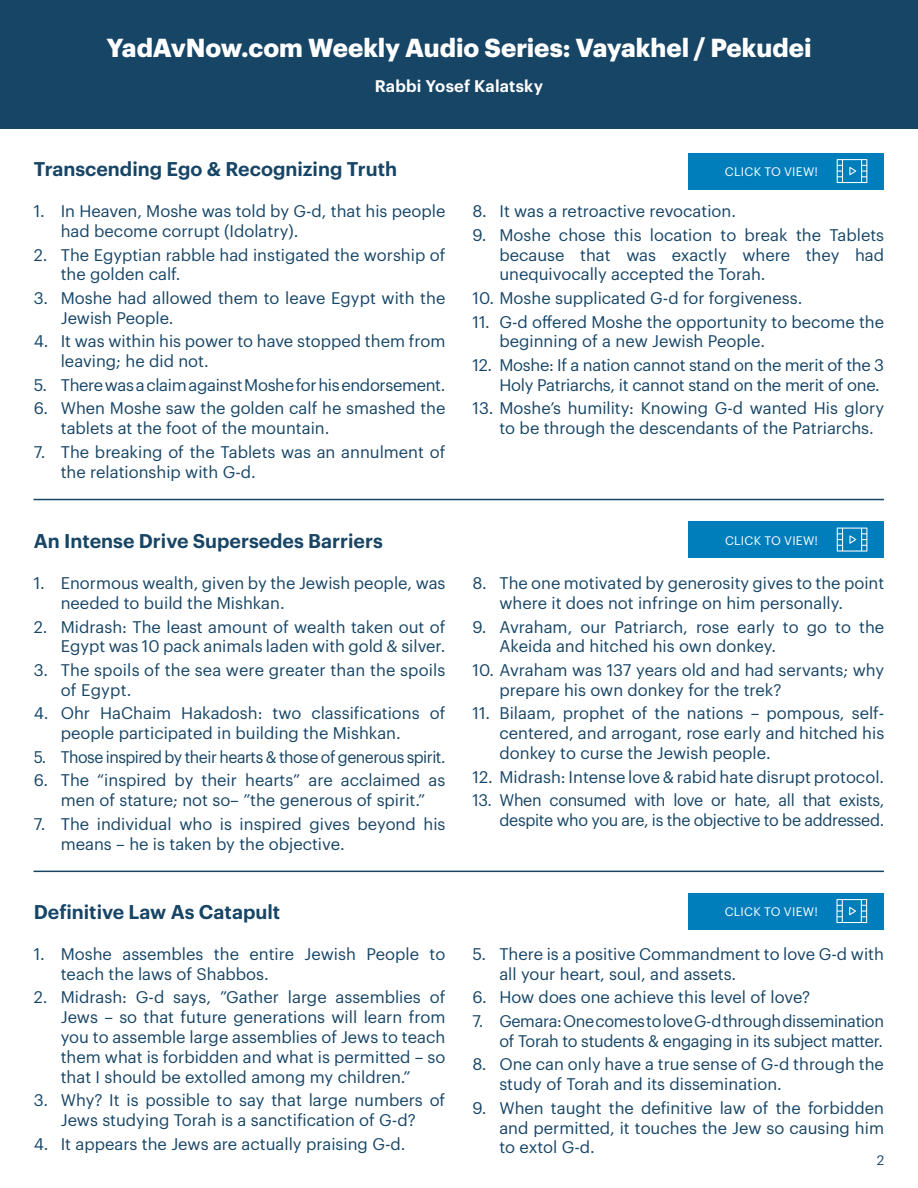
<style>
.page{position:relative;width:918px;height:1188px;background:#fff}
.page>*{position:absolute;margin:0;border:0;box-sizing:border-box;transform-origin:0 0}
.t1{font:700 25.5px "Graphik";letter-spacing:-.005em;color:#fff}
.t2{font:600 19.5px "Graphik";color:#174566}
.t3{font:16.5px/19.8px "Graphik";color:#174566}
.t4{font:16.5px/19.8px "Graphik";letter-spacing:-.02em;color:#174566;text-align:right}
.t5{font:16.5px "Graphik";letter-spacing:-.03em;color:#174566;scale:.96 1}
.t6{font:600 16.5px "Graphik";letter-spacing:.01em;color:#fff}
.t7{font:13.5px "Graphik";color:#174566}
.t8{font:12.15px "Graphik";letter-spacing:.02em;color:#fff}
</style>
<div class="page">
<div style="left:689px;top:522px;width:195px;height:36px;background:#007ebc"></div>
<svg style="left:837px;top:528px;width:30px;height:24px"></svg>
<div style="left:689px;top:153px;width:195px;height:36px;background:#007ebc"></div>
<svg style="left:837px;top:159px;width:30px;height:24px"></svg>
<div style="left:688px;top:893px;width:196px;height:36px;background:#007ebc"></div>
<svg style="left:836px;top:899px;width:31px;height:24px"></svg>
<hr style="left:34px;top:499px;width:850px;height:1px;background:#174566">
<hr style="left:34px;top:871px;width:850px;height:1px;background:#174566">
<div style="left:0;top:0;width:918px;height:128px;background:#174566"></div>
<h1 class="t1" style="left:106px;top:28px;width:707px">YadAvNow.com Weekly Audio Series: Vayakhel / Pekudei</h1>
<p class="t6" style="left:375px;top:73px;width:170px">Rabbi Yosef Kalatsky</p>
<p class="t2" style="left:34px;top:154px;width:365px">Transcending Ego &amp; Recognizing Truth</p>
<p class="t8" style="left:725px;top:163px;width:95px">CLICK TO VIEW!</p>
<p class="t3" style="left:61px;top:200px;width:386px;text-indent:-27px">1. In Heaven, Moshe was told by G-d, that his people had become corrupt (Idolatry).</p>
<p class="t3" style="left:61px;top:243px;width:386px;text-indent:-27px">2. The Egyptian rabble had instigated the worship of the golden calf.</p>
<p class="t3" style="left:61px;top:287px;width:386px;text-indent:-27px">3. Moshe had allowed them to leave Egypt with the<br>Jewish People.</p>
<p class="t3" style="left:61px;top:330px;width:386px;text-indent:-27px">4. It was within his power to have stopped them from leaving; he did not.</p>
<p class="t4" style="left:34px;top:373px;width:413px">5. There was a claim against Moshe for his endorsement.</p>
<p class="t3" style="left:61px;top:397px;width:386px;text-indent:-27px">6. When Moshe saw the golden calf he smashed the tablets at the foot of the mountain.</p>
<p class="t3" style="left:61px;top:440px;width:386px;text-indent:-27px">7. The breaking of the Tablets was an annulment of the relationship with G-d.</p>
<p class="t3" style="left:472px;top:200px;width:265px">8. It was a retroactive revocation.</p>
<p class="t3" style="left:499px;top:224px;width:386px;text-align:justify;text-indent:-27px">9. Moshe chose this location to break the Tablets because that was exactly where they had unequivocally accepted the Torah.</p>
<p class="t3" style="left:472px;top:287px;width:331px">10. Moshe supplicated G-d for forgiveness.</p>
<p class="t3" style="left:499px;top:310px;width:386px;text-indent:-27px">11. G-d offered Moshe the opportunity to become the beginning of a new Jewish People.</p>
<p class="t4" style="left:472px;top:354px;width:413px">12. Moshe: If a nation cannot stand on the merit of the 3<br>Holy Patriarchs, it cannot stand on the merit of one.</p>
<p class="t3" style="left:499px;top:397px;width:386px;text-indent:-27px">13. Moshe’s humility: Knowing G-d wanted His glory to be through the descendants of the Patriarchs.</p>
<p class="t2" style="left:34px;top:526px;width:351px">An Intense Drive Supersedes Barriers</p>
<p class="t8" style="left:725px;top:531px;width:95px">CLICK TO VIEW!</p>
<p class="t3" style="left:61px;top:572px;width:386px;text-indent:-27px">1. Enormous wealth, given by the Jewish people, was needed to build the Mishkan.</p>
<p class="t3" style="left:34px;top:615px;width:413px;text-align:right">2. Midrash: The least amount of wealth taken out of<br>Egypt was 10 pack animals laden with gold &amp; silver.</p>
<p class="t3" style="left:61px;top:659px;width:386px;text-indent:-27px">3. The spoils of the sea were greater than the spoils of Egypt.</p>
<p class="t3" style="left:61px;top:702px;width:386px;text-indent:-27px">4. Ohr HaChaim Hakadosh: two classifications of people participated in building the Mishkan.</p>
<p class="t5" style="left:34px;top:744px;width:430px">5. Those inspired by their hearts &amp; those of generous spirit.</p>
<p class="t3" style="left:34px;top:769px;width:413px;text-align:center">6. The “inspired by their hearts” are acclaimed as men of stature; not so– ”the generous of spirit.”</p>
<p class="t3" style="left:61px;top:812px;width:386px;text-indent:-27px">7. The individual who is inspired gives beyond his means – he is taken by the objective.</p>
<p class="t3" style="left:499px;top:572px;width:386px;text-indent:-27px">8. The one motivated by generosity gives to the point where it does not infringe on him personally.</p>
<p class="t3" style="left:499px;top:615px;width:386px;text-indent:-27px">9. Avraham, our Patriarch, rose early to go to the<br>Akeida and hitched his own donkey.</p>
<p class="t3" style="left:499px;top:659px;width:386px;text-indent:-27px">10. Avraham was 137 years old and had servants; why prepare his own donkey for the trek?</p>
<p class="t3" style="left:499px;top:702px;width:386px;text-align:justify;text-indent:-27px">11. Bilaam, prophet of the nations – pompous, self&shy;centered, and arrogant, rose early and hitched his donkey to curse the Jewish people.</p>
<p class="t3" style="left:473px;top:765px;width:413px">12. Midrash: Intense love &amp; rabid hate disrupt protocol.</p>
<p class="t4" style="left:472px;top:789px;width:413px">13. When consumed with love or hate, all that exists, despite who you are, is the objective to be addressed.</p>
<p class="t2" style="left:34px;top:897px;width:248px">Definitive Law As Catapult</p>
<p class="t8" style="left:725px;top:903px;width:95px">CLICK TO VIEW!</p>
<p class="t3" style="left:61px;top:943px;width:386px;text-indent:-27px">1. Moshe assembles the entire Jewish People to teach the laws of Shabbos.</p>
<p class="t3" style="left:61px;top:986px;width:386px;text-align:justify;text-indent:-27px">2. Midrash: G-d says, ”Gather large assemblies of Jews – so that future generations will learn from you to assemble large assemblies of Jews to teach them what is forbidden and what is permitted – so that I should be extolled among my children.”</p>
<p class="t3" style="left:34px;top:1089px;width:413px;text-align:center">3. Why? It is possible to say that large numbers of<br>Jews studying Torah is a sanctification of G-d?</p>
<p class="t3" style="left:34px;top:1132px;width:373px">4. It appears the Jews are actually praising G-d.</p>
<p class="t3" style="left:499px;top:943px;width:386px;text-indent:-27px">5. There is a positive Commandment to love G-d with all your heart, soul, and assets.</p>
<p class="t3" style="left:472px;top:986px;width:340px">6. How does one achieve this level of love?</p>
<p class="t4" style="left:472px;top:1010px;width:413px">7. Gemara: One comes to love G-d through dissemination of Torah to students &amp; engaging in its subject matter.</p>
<p class="t3" style="left:499px;top:1053px;width:386px;text-indent:-27px">8. One can only have a true sense of G-d through the study of Torah and its dissemination.</p>
<p class="t3" style="left:499px;top:1096px;width:386px;text-align:justify;text-indent:-27px">9. When taught the definitive law of the forbidden and permitted, it touches the Jew so causing him to extol G-d.</p>
<p class="t7" style="left:877px;top:1150px;width:9px">2</p>
</div>
